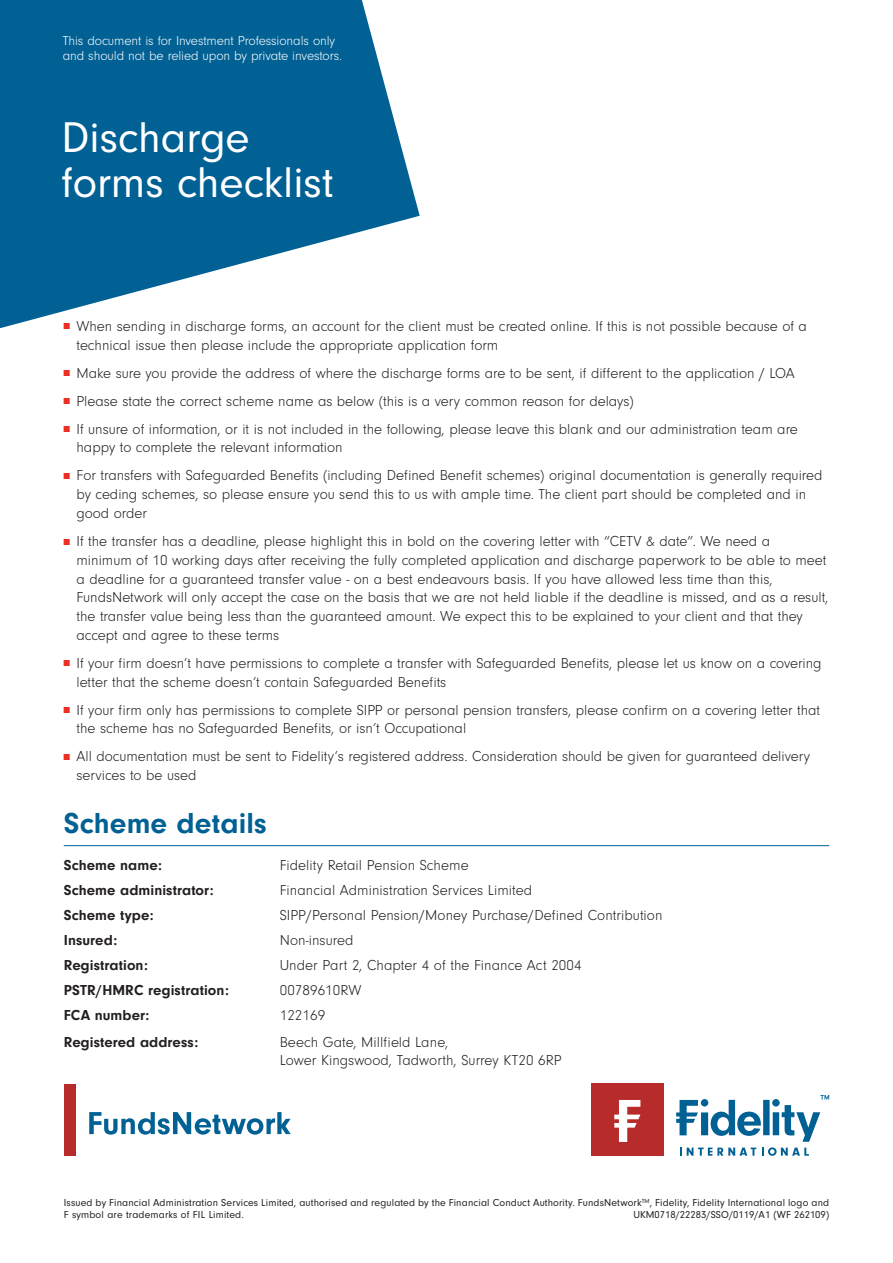
<style>
.page{position:relative;width:893px;height:1263px;background:#fff}
.page>*{position:absolute;margin:0;border:0;box-sizing:border-box;transform-origin:0 0}
.t1{font:44.55px/45.6px "Neuzeit Gro";color:#fff}
._02__Text{font:700 30px "Neuzeit Gro";letter-spacing:.005em;color:#016194}
._06__Bullets{font:300 15px/18.8px "Neuzeit Gro";color:#231f20}
._02__Text-2{font:300 15px/18px "Neuzeit Gro";letter-spacing:.005em;color:#231f20}
._02__Text-3{font:700 15px "Neuzeit Gro";letter-spacing:.005em;color:#231f20}
.t2{font:300 13.5px/15px "Neuzeit Gro";letter-spacing:-.005em;color:#fff}
.t3{font:10.5px/12px "Neuzeit Gro";letter-spacing:.015em;color:#231f20}
.s1{font-weight:700;font-size:9px;color:#ee2e22}
</style>
<div class="page">
<div style="left:64px;top:1084px;width:12px;height:72px;background:#b72b2a"></div>
<svg style="left:89px;top:1112px;width:202px;height:22px"></svg>
<hr style="left:64px;top:845px;width:765px;height:1px;background:#016194">
<div style="left:591px;top:1083px;width:72px;height:73px;background:#b72b2a"></div>
<svg style="left:614px;top:1100px;width:26px;height:42px"></svg>
<svg style="left:676px;top:1095px;width:153px;height:61px"></svg>
<svg style="left:0;top:0;width:420px;height:328px;fill:#016194"></svg>
<p class="t2" style="left:63px;top:34px;width:281px">This document is for Investment Professionals only and should not be relied upon by private investors.</p>
<p class="t1" style="left:62px;top:115px;width:273px">Discharge forms checklist</p>
<p class="_06__Bullets" style="left:77px;top:317px;width:732px;text-indent:-13px"><span class="s1">■</span> When sending in discharge forms, an account for the client must be created online. If this is not possible because of a technical issue then please include the appropriate application form</p>
<p class="_06__Bullets" style="left:64px;top:364px;width:732px"><span class="s1">■</span> Make sure you provide the address of where the discharge forms are to be sent, if different to the application / LOA</p>
<p class="_06__Bullets" style="left:64px;top:392px;width:572px"><span class="s1">■</span> Please state the correct scheme name as below (this is a very common reason for delays)</p>
<p class="_06__Bullets" style="left:77px;top:420px;width:723px;text-indent:-13px"><span class="s1">■</span> If unsure of information, or it is not included in the following, please leave this blank and our administration team are happy to complete the relevant information</p>
<p class="_06__Bullets" style="left:77px;top:466px;width:747px;text-indent:-13px"><span class="s1">■</span> For transfers with Safeguarded Benefits (including Defined Benefit schemes) original documentation is generally required by ceding schemes, so please ensure you send this to us with ample time. The client part should be completed and in good order</p>
<p class="_06__Bullets" style="left:77px;top:532px;width:753px;text-indent:-13px"><span class="s1">■</span> If the transfer has a deadline, please highlight this in bold on the covering letter with “CETV &amp; date”. We need a minimum of 10 working days after receiving the fully completed application and discharge paperwork to be able to meet a deadline for a guaranteed transfer value - on a best endeavours basis. If you have allowed less time than this, FundsNetwork will only accept the case on the basis that we are not held liable if the deadline is missed, and as a result, the transfer value being less than the guaranteed amount. We expect this to be explained to your client and that they accept and agree to these terms</p>
<p class="_06__Bullets" style="left:77px;top:654px;width:747px;text-indent:-13px"><span class="s1">■</span> If your firm doesn’t have permissions to complete a transfer with Safeguarded Benefits, please let us know on a covering letter that the scheme doesn’t contain Safeguarded Benefits</p>
<p class="_06__Bullets" style="left:77px;top:701px;width:745px;text-indent:-13px"><span class="s1">■</span> If your firm only has permissions to complete SIPP or personal pension transfers, please confirm on a covering letter that the scheme has no Safeguarded Benefits, or isn’t Occupational</p>
<p class="_06__Bullets" style="left:77px;top:747px;width:735px;text-indent:-13px"><span class="s1">■</span> All documentation must be sent to Fidelity’s registered address. Consideration should be given for guaranteed delivery services to be used</p>
<p class="_02__Text" style="left:64px;top:806px;width:204px">Scheme details</p>
<p class="_02__Text-3" style="left:64px;top:857px;width:100px">Scheme name:</p>
<p class="_02__Text-2" style="left:280px;top:857px;width:190px">Fidelity Retail Pension Scheme</p>
<p class="_02__Text-3" style="left:64px;top:882px;width:151px">Scheme administrator:</p>
<p class="_02__Text-2" style="left:280px;top:882px;width:254px">Financial Administration Services Limited</p>
<p class="_02__Text-3" style="left:64px;top:907px;width:92px">Scheme type:</p>
<p class="_02__Text-2" style="left:280px;top:907px;width:384px">SIPP/Personal Pension/Money Purchase/Defined Contribution</p>
<p class="_02__Text-3" style="left:64px;top:932px;width:55px">Insured:</p>
<p class="_02__Text-2" style="left:280px;top:932px;width:75px">Non-insured</p>
<p class="_02__Text-3" style="left:64px;top:957px;width:86px">Registration:</p>
<p class="_02__Text-2" style="left:280px;top:957px;width:303px">Under Part 2, Chapter 4 of the Finance Act 2004</p>
<p class="_02__Text-3" style="left:64px;top:982px;width:167px">PSTR/HMRC registration:</p>
<p class="_02__Text-2" style="left:280px;top:982px;width:83px">00789610RW</p>
<p class="_02__Text-3" style="left:64px;top:1007px;width:87px">FCA number:</p>
<p class="_02__Text-2" style="left:280px;top:1007px;width:47px">122169</p>
<p class="_02__Text-3" style="left:64px;top:1033px;width:136px">Registered address:</p>
<p class="_02__Text-2" style="left:280px;top:1033px;width:283px">Beech Gate, Millfield Lane,<br>Lower Kingswood, Tadworth, Surrey KT20 6RP</p>
<p class="t3" style="left:64px;top:1197px;width:767px">Issued by Financial Administration Services Limited, authorised and regulated by the Financial Conduct Authority. FundsNetwork<sup>TM</sup>, Fidelity, Fidelity International logo and<br>F symbol are trademarks of FIL Limited.</p>
<p class="t3" style="left:633px;top:1209px;width:197px">UKM0718/22283/SSO/0119/A1 (WF 262109)</p>
</div>
